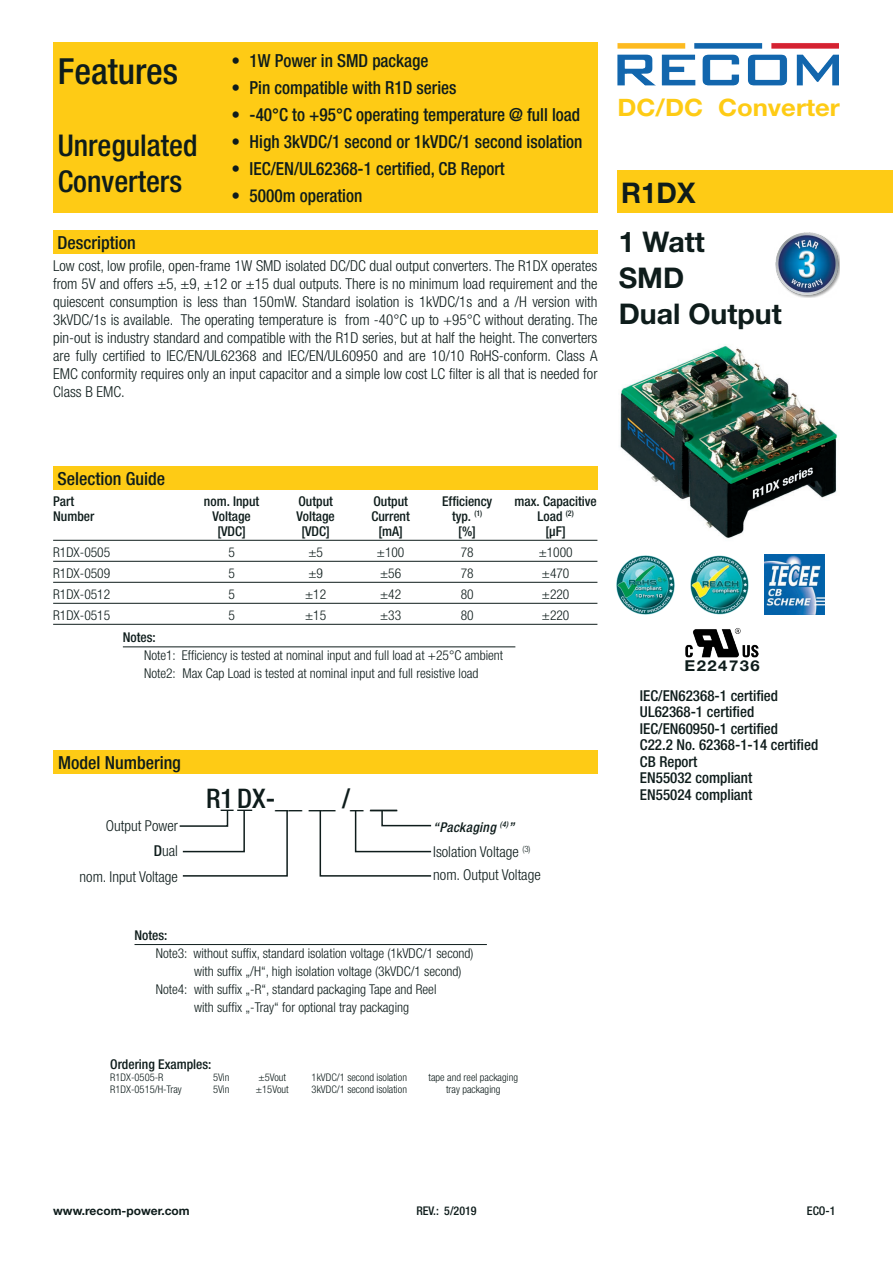
<style>
.page{position:relative;width:893px;height:1263px;background:#fff}
.page>*{position:absolute;margin:0;border:0;box-sizing:border-box;transform-origin:0 0}
.t1{font:500 condensed 36px "Helvetica Neue LT";color:#0e1c1b}
.t2{font:500 condensed 30px/36px "Helvetica Neue LT";color:#0e1c1b}
.t3{font:700 28.5px/49.7px "Helvetica Neue LT";color:#0e1c1b}
.t4{font:500 condensed 27px "Helvetica Neue LT";color:#0e1c1b}
.t5{font:700 24px "Helvetica Neue LT";color:#fecb15;scale:1.07 1}
.t6{font:500 condensed 18px "Helvetica Neue LT";color:#0e1c1b;scale:.96 1}
.t7{font:500 condensed 18px "Helvetica Neue LT";color:#0e1c1b}
.t8{font:300 condensed 15px/18px "Helvetica Neue LT";color:#0e1c1b;text-align:justify}
.t9{font:500 condensed 15px/16.5px "Helvetica Neue LT";color:#0e1c1b}
.t10{font:700 15px "Helvetica Neue LT";letter-spacing:.09em;color:#0e1c1b;scale:1.11 1}
.t11{font:300 condensed 13.5px/18px "Helvetica Neue LT";color:#0e1c1b}
.t12{font:500 condensed 13.5px "Helvetica Neue LT";color:#0e1c1b}
.t13{font:italic 500 condensed 13.5px "Helvetica Neue LT";letter-spacing:.025em;color:#0e1c1b}
.t14{font:700 12px "Helvetica Neue LT";color:#0e1c1b}
.t15{font:500 condensed 12px "Helvetica Neue LT";color:#0e1c1b}
.t16{font:300 condensed 10.5px "Helvetica Neue LT";color:#0e1c1b}
.s1{font-weight:500}
</style>
<div class="page">
<img style="left:617px;top:43px;width:222px;height:43px">
<img style="left:775px;top:232px;width:65px;height:65px">
<div style="left:53px;top:43px;width:544px;height:170px;background:#fecb15"></div>
<div style="left:617px;top:170px;width:276px;height:43px;background:#fecb15"></div>
<div style="left:53px;top:230px;width:544px;height:23px;background:#fecb15"></div>
<div style="left:53px;top:467px;width:544px;height:23px;background:#fecb15"></div>
<hr style="left:53px;top:540px;width:544px;height:1px;background:#0e1c1b">
<hr style="left:53px;top:561px;width:544px;height:1px;background:#0e1c1b">
<hr style="left:53px;top:582px;width:544px;height:1px;background:#0e1c1b">
<hr style="left:53px;top:603px;width:544px;height:1px;background:#0e1c1b">
<hr style="left:53px;top:624px;width:544px;height:1px;background:#0e1c1b">
<hr style="left:123px;top:646px;width:392px;height:1px;background:#0e1c1b">
<hr style="left:135px;top:944px;width:352px;height:1px;background:#0e1c1b">
<img style="left:685px;top:628px;width:73px;height:29px">
<img style="left:765px;top:555px;width:59px;height:60px">
<div style="left:54px;top:750px;width:544px;height:24px;background:#fecb15"></div>
<svg style="left:179px;top:809px;width:109px;height:68px"></svg>
<svg style="left:319px;top:809px;width:113px;height:68px"></svg>
<img style="left:620px;top:346px;width:218px;height:192px">
<img style="left:616px;top:555px;width:59px;height:60px">
<img style="left:690px;top:555px;width:59px;height:60px">
<p class="t6" style="left:231px;top:50px;width:207px">• 1W Power in SMD package</p>
<p class="t6" style="left:231px;top:77px;width:236px">• Pin compatible with R1D series</p>
<p class="t6" style="left:231px;top:104px;width:365px">• -40°C to +95°C operating temperature @ full load</p>
<p class="t6" style="left:231px;top:131px;width:367px">• High 3kVDC/1 second or 1kVDC/1 second isolation</p>
<p class="t6" style="left:231px;top:158px;width:286px">• IEC/EN/UL62368-1 certified, CB Report</p>
<p class="t6" style="left:231px;top:185px;width:138px">• 5000m operation</p>
<h3 class="t3" style="left:619px;top:167px;width:88px">R1DX<br>1 Watt</h3>
<h3 class="t3" style="left:619px;top:259px;width:165px;line-height:36px">SMD<br>Dual Output</h3>
<h1 class="t1" style="left:58px;top:50px;width:122px">Features</h1>
<h3 class="t5" style="left:617px;top:92px;width:209px">DC/DC Converter</h3>
<h2 class="t2" style="left:58px;top:127px;width:141px">Unregulated<br>Converters</h2>
<p class="t7" style="left:57px;top:232px;width:80px">Description</p>
<p class="t8" style="left:53px;top:257px;width:546px">Low cost, low profile, open-frame 1W SMD isolated DC/DC dual output converters. The R1DX operates from 5V and offers ±5, ±9, ±12 or ±15 dual outputs. There is no minimum load requirement and the quiescent consumption is less than 150mW. Standard isolation is 1kVDC/1s and a /H version with 3kVDC/1s is available. The operating temperature is from -40°C up to +95°C without derating. The pin-out is industry standard and compatible with the R1D series, but at half the height. The converters are fully certified to IEC/EN/UL62368 and IEC/EN/UL60950 and are 10/10 RoHS-conform. Class A EMC conformity requires only an input capacitor and a simple low cost LC filter is all that is needed for Class B EMC.</p>
<p class="t7" style="left:57px;top:468px;width:109px">Selection Guide</p>
<p class="t12" style="left:53px;top:493px;width:23px">Part</p>
<p class="t12" style="left:204px;top:493px;width:57px">nom. Input</p>
<p class="t12" style="left:298px;top:493px;width:36px">Output</p>
<p class="t12" style="left:373px;top:493px;width:36px">Output</p>
<p class="t12" style="left:442px;top:493px;width:52px">Efficiency</p>
<p class="t12" style="left:515px;top:493px;width:84px">max. Capacitive</p>
<p class="t12" style="left:53px;top:508px;width:43px">Number</p>
<p class="t12" style="left:213px;top:508px;width:40px">Voltage</p>
<p class="t12" style="left:297px;top:508px;width:40px">Voltage</p>
<p class="t12" style="left:371px;top:508px;width:40px">Current</p>
<p class="t12" style="left:452px;top:508px;width:32px">typ. <sup>(1)</sup></p>
<p class="t12" style="left:538px;top:508px;width:38px">Load <sup>(2)</sup></p>
<p class="t12" style="left:217px;top:523px;width:30px">[VDC]</p>
<p class="t12" style="left:301px;top:523px;width:30px">[VDC]</p>
<p class="t12" style="left:378px;top:523px;width:26px">[mA]</p>
<p class="t12" style="left:458px;top:523px;width:19px">[%]</p>
<p class="t12" style="left:546px;top:523px;width:22px">[µF]</p>
<p class="t11" style="left:53px;top:543px;width:59px">R1DX-0505</p>
<p class="t11" style="left:228px;top:543px;width:8px">5</p>
<p class="t11" style="left:308px;top:543px;width:16px">±5</p>
<p class="t11" style="left:377px;top:543px;width:29px">±100</p>
<p class="t11" style="left:461px;top:543px;width:14px">78</p>
<p class="t11" style="left:539px;top:543px;width:36px">±1000</p>
<p class="t11" style="left:53px;top:564px;width:59px">R1DX-0509</p>
<p class="t11" style="left:228px;top:564px;width:8px">5</p>
<p class="t11" style="left:308px;top:564px;width:16px">±9</p>
<p class="t11" style="left:380px;top:564px;width:23px">±56</p>
<p class="t11" style="left:461px;top:564px;width:14px">78</p>
<p class="t11" style="left:542px;top:564px;width:29px">±470</p>
<p class="t11" style="left:53px;top:585px;width:59px">R1DX-0512</p>
<p class="t11" style="left:228px;top:585px;width:8px">5</p>
<p class="t11" style="left:305px;top:585px;width:23px">±12</p>
<p class="t11" style="left:380px;top:585px;width:23px">±42</p>
<p class="t11" style="left:461px;top:585px;width:14px">80</p>
<p class="t11" style="left:542px;top:585px;width:29px">±220</p>
<p class="t11" style="left:53px;top:606px;width:59px">R1DX-0515</p>
<p class="t11" style="left:228px;top:606px;width:8px">5</p>
<p class="t11" style="left:305px;top:606px;width:23px">±15</p>
<p class="t11" style="left:380px;top:606px;width:23px">±33</p>
<p class="t11" style="left:461px;top:606px;width:14px">80</p>
<p class="t11" style="left:542px;top:606px;width:29px">±220</p>
<p class="t12" style="left:123px;top:629px;width:34px">Notes:</p>
<p class="t11" style="left:144px;top:646px;width:360px">Note1: Efficiency is tested at nominal input and full load at +25°C ambient<br>Note2: Max Cap Load is tested at nominal input and full resistive load</p>
<p class="t7" style="left:58px;top:752px;width:124px">Model Numbering</p>
<p class="t8" style="left:80px;top:813px;width:100px;line-height:25.5px;text-align:right">Output Power<br><span class="s1">D</span>ual<br>nom. Input Voltage</p>
<h3 class="t4" style="left:206px;top:782px;width:193px">R1DX-__ __ /_ __</h3>
<p class="t13" style="left:433px;top:819px;width:82px">“Packaging <sup>(4)</sup>”</p>
<p class="t8" style="left:433px;top:841px;width:109px;line-height:22.5px">Isolation Voltage <sup>(3) </sup>nom. Output Voltage</p>
<p class="t12" style="left:135px;top:927px;width:34px">Notes:</p>
<p class="t11" style="left:156px;top:944px;width:319px">Note3: without suffix, standard isolation voltage (1kVDC/1 second)</p>
<p class="t11" style="left:194px;top:962px;width:269px">with suffix „/H“, high isolation voltage (3kVDC/1 second)</p>
<p class="t11" style="left:156px;top:980px;width:282px">Note4: with suffix „-R“, standard packaging Tape and Reel</p>
<p class="t11" style="left:194px;top:998px;width:217px">with suffix „-Tray“ for optional tray packaging</p>
<p class="t12" style="left:110px;top:1056px;width:103px">Ordering Examples:</p>
<p class="t16" style="left:110px;top:1072px;width:55px">R1DX-0505-R</p>
<p class="t16" style="left:213px;top:1072px;width:18px">5Vin</p>
<p class="t16" style="left:258px;top:1072px;width:29px">±5Vout</p>
<p class="t16" style="left:312px;top:1072px;width:97px">1kVDC/1 second isolation</p>
<p class="t16" style="left:429px;top:1072px;width:91px">tape and reel packaging</p>
<p class="t16" style="left:110px;top:1084px;width:73px">R1DX-0515/H-Tray</p>
<p class="t16" style="left:213px;top:1084px;width:18px">5Vin</p>
<p class="t16" style="left:256px;top:1084px;width:34px">±15Vout</p>
<p class="t16" style="left:312px;top:1084px;width:97px">3kVDC/1 second isolation</p>
<p class="t16" style="left:446px;top:1084px;width:56px">tray packaging</p>
<p class="t10" style="left:684px;top:656px;width:69px">E224736</p>
<p class="t9" style="left:640px;top:687px;width:180px">IEC/EN62368-1 certified<br>UL62368-1 certified<br>IEC/EN60950-1 certified<br>C22.2 No. 62368-1-14 certified<br>CB Report<br>EN55032 compliant<br>EN55024 compliant</p>
<p class="t14" style="left:53px;top:1203px;width:138px">www.recom-power.com</p>
<p class="t15" style="left:416px;top:1203px;width:62px">REV.: 5/2019</p>
<p class="t15" style="left:807px;top:1203px;width:30px">ECO-1</p>
</div>
